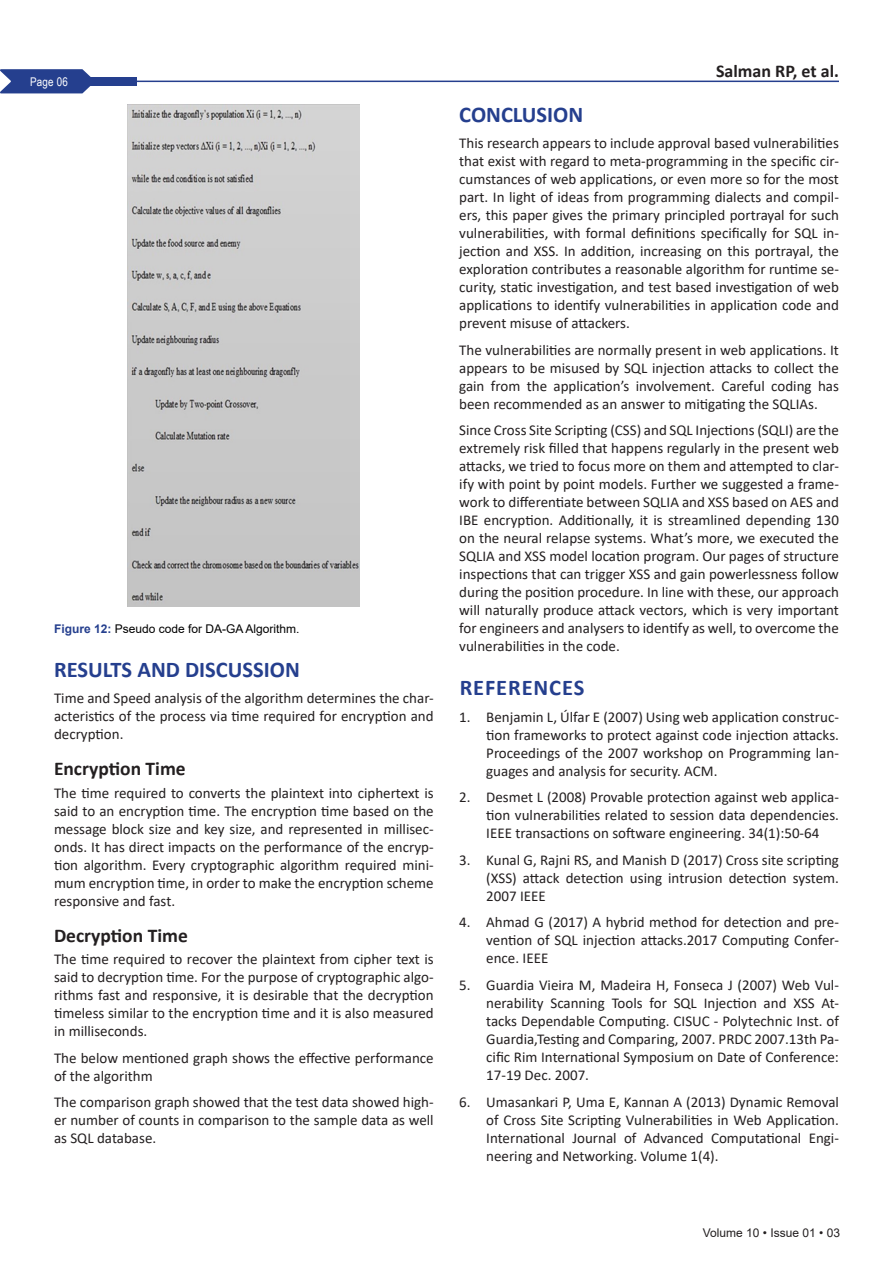
<style>
.page{position:relative;width:893px;height:1263px;background:#fff}
.page>*{position:absolute;margin:0;border:0;box-sizing:border-box;transform-origin:0 0}
.t1{font:700 22.5px "Calibri";color:#253f8e}
.t2{font:700 22.5px "Calibri";letter-spacing:.04em;color:#253f8e}
.t3{font:700 19.5px "Calibri";color:#231f20}
.t4{font:700 18px "Calibri";color:#231f20}
.t5{font:15px/18px "Calibri";color:#231f20;text-align:justify}
.t6{font:12px "Arial";color:#000}
.t7{font:12px "Arial";color:#231f20}
.t8{font:12px "Arial Narrow";letter-spacing:.015em;color:#fff}
.s1{font-weight:700;color:#253f8e}
</style>
<div class="page">
<hr style="left:54px;top:81px;width:785px;height:1px;background:#253f8e">
<svg style="left:0;top:69px;width:91px;height:24px;background:#40579c"></svg>
<div style="left:30px;top:77px;width:106px;height:9px;background:#253f8e"></div>
<img style="left:128px;top:105px;width:232px;height:501px">
<p class="t8" style="left:30px;top:73px;width:39px">Page 06</p>
<p class="t6" style="left:54px;top:620px;width:247px"><span class="s1">Figure 12:</span> Pseudo code for DA-GA Algorithm.</p>
<p class="t1" style="left:54px;top:653px;width:247px">RESULTS AND DISCUSSION</p>
<p class="t5" style="left:54px;top:689px;width:381px">Time and Speed analysis of the algorithm determines the char&shy;acteristics of the process via time required for encryption and decryption.</p>
<p class="t3" style="left:54px;top:755px;width:133px">Encryption Time</p>
<p class="t5" style="left:54px;top:783px;width:381px">The time required to converts the plaintext into ciphertext is said to an encryption time. The encryption time based on the message block size and key size, and represented in millisec&shy;onds. It has direct impacts on the performance of the encryp&shy;tion algorithm. Every cryptographic algorithm required mini&shy;mum encryption time, in order to make the encryption scheme responsive and fast.</p>
<p class="t3" style="left:54px;top:922px;width:135px">Decryption Time</p>
<p class="t5" style="left:54px;top:950px;width:381px">The time required to recover the plaintext from cipher text is said to decryption time. For the purpose of cryptographic algo&shy;rithms fast and responsive, it is desirable that the decryption timeless similar to the encryption time and it is also measured in milliseconds.</p>
<p class="t5" style="left:54px;top:1048px;width:381px">The below mentioned graph shows the effective performance of the algorithm</p>
<p class="t5" style="left:54px;top:1093px;width:381px">The comparison graph showed that the test data showed high&shy;er number of counts in comparison to the sample data as well as SQL database.</p>
<p class="t4" style="left:716px;top:58px;width:124px">Salman RP, et al.</p>
<p class="t1" style="left:459px;top:98px;width:126px">CONCLUSION</p>
<p class="t5" style="left:459px;top:134px;width:381px">This research appears to include approval based vulnerabilities that exist with regard to meta-programming in the specific cir&shy;cumstances of web applications, or even more so for the most part. In light of ideas from programming dialects and compil&shy;ers, this paper gives the primary principled portrayal for such vulnerabilities, with formal definitions specifically for SQL in&shy;jection and XSS. In addition, increasing on this portrayal, the exploration contributes a reasonable algorithm for runtime se&shy;curity, static investigation, and test based investigation of web applications to identify vulnerabilities in application code and prevent misuse of attackers.</p>
<p class="t5" style="left:459px;top:340px;width:381px">The vulnerabilities are normally present in web applications. It appears to be misused by SQL injection attacks to collect the gain from the application’s involvement. Careful coding has been recommended as an answer to mitigating the SQLIAs.</p>
<p class="t5" style="left:459px;top:421px;width:381px">Since Cross Site Scripting (CSS) and SQL Injections (SQLI) are the extremely risk filled that happens regularly in the present web attacks, we tried to focus more on them and attempted to clar&shy;ify with point by point models. Further we suggested a frame&shy;work to differentiate between SQLIA and XSS based on AES and IBE encryption. Additionally, it is streamlined depending 130 on the neural relapse systems. What’s more, we executed the SQLIA and XSS model location program. Our pages of structure inspections that can trigger XSS and gain powerlessness follow during the position procedure. In line with these, our approach will naturally produce attack vectors, which is very important for engineers and analysers to identify as well, to overcome the vulnerabilities in the code.</p>
<p class="t2" style="left:460px;top:672px;width:126px">REFERENCES</p>
<p class="t5" style="left:486px;top:707px;width:354px;text-indent:-27px">1. Benjamin L, Úlfar E (2007) Using web application construc&shy;tion frameworks to protect against code injection attacks.<br>Proceedings of the 2007 workshop on Programming lan&shy;guages and analysis for security. ACM.</p>
<p class="t5" style="left:486px;top:788px;width:354px;text-indent:-27px">2. Desmet L (2008) Provable protection against web applica&shy;tion vulnerabilities related to session data dependencies.<br>IEEE transactions on software engineering. 34(1):50-64</p>
<p class="t5" style="left:486px;top:850px;width:354px;text-indent:-27px">3. Kunal G, Rajni RS, and Manish D (2017) Cross site scripting (XSS) attack detection using intrusion detection system.<br>2007 IEEE</p>
<p class="t5" style="left:486px;top:913px;width:354px;text-indent:-27px">4. Ahmad G (2017) A hybrid method for detection and pre&shy;vention of SQL injection attacks.2017 Computing Confer&shy;ence. IEEE</p>
<p class="t5" style="left:486px;top:975px;width:354px;text-indent:-27px">5. Guardia Vieira M, Madeira H, Fonseca J (2007) Web Vul&shy;nerability Scanning Tools for SQL Injection and XSS At&shy;tacks Dependable Computing. CISUC - Polytechnic Inst. of Guardia,Testing and Comparing, 2007. PRDC 2007.13th Pa&shy;cific Rim International Symposium on Date of Conference:<br>17-19 Dec. 2007.</p>
<p class="t5" style="left:486px;top:1092px;width:354px;text-indent:-27px">6. Umasankari P, Uma E, Kannan A (2013) Dynamic Removal of Cross Site Scripting Vulnerabilities in Web Application.<br>International Journal of Advanced Computational Engi&shy;neering and Networking. Volume 1(4).</p>
<p class="t7" style="left:703px;top:1224px;width:139px">Volume 10 • Issue 01 • 03</p>
</div>
